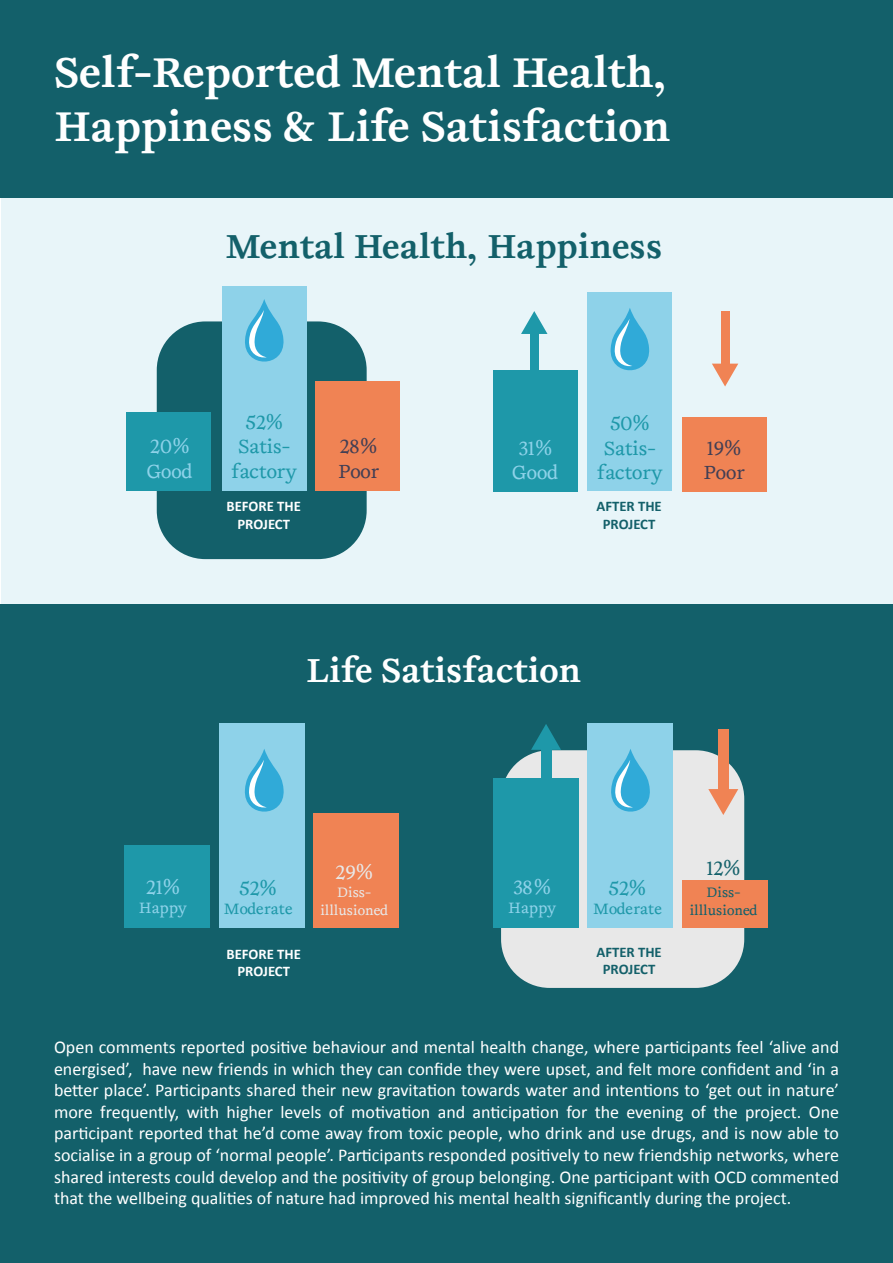
<style>
.page{position:relative;width:893px;height:1263px;background:#fff}
.page>*{position:absolute;margin:0;border:0;box-sizing:border-box;transform-origin:0 0}
.t1{font:700 45px/54px "Joly Text";letter-spacing:-.005em;color:#fff}
.t2{font:700 36px "Joly Text";color:#13606a}
.t3{font:700 36px "Joly Text";letter-spacing:-.005em;color:#fff}
.t4{font:20.7px "Joly Text";color:#8ed2e9}
.t5{font:20.7px "Joly Text";color:#1e98a9}
.t6{font:20.7px "Joly Text";color:#e8e8e8}
.t7{font:20.7px "Joly Text";color:#13606a}
.t8{font:20.55px/24.8px "Joly Text";color:#1e98a9;text-align:center}
.t9{font:20.55px/24.8px "Joly Text";color:#423f54}
.t10{font:20.55px/24.8px "Joly Text";color:#8ed2e9;text-align:center}
.t11{font:18px/21.6px "Calibri";color:#fff;text-align:justify}
.t12{font:16.2px "Joly Text";color:#1e98a9}
.t13{font:16.2px "Joly Text";color:#8ed2e9}
.t14{font:700 14.7px/17.5px "Calibri";color:#fff;text-align:center}
.t15{font:700 14.7px/17.5px "Calibri";color:#13606a;text-align:center}
.t16{font:14.7px/17.7px "Joly Text";color:#e8e8e8;text-align:center}
.t17{font:14.7px/17.7px "Joly Text";color:#13606a;text-align:center}
</style>
<div class="page">
<div style="left:1px;top:1px;width:891px;height:1261px;background:#e8f5f9"></div>
<div style="left:157px;top:321px;width:210px;height:238px;background:#13606a;border-radius:49px"></div>
<div style="left:0;top:0;width:893px;height:198px;background:#13606a"></div>
<div style="left:0;top:604px;width:893px;height:659px;background:#13606a"></div>
<div style="left:501px;top:750px;width:243px;height:238px;background:#e8e8e8;border-radius:49px"></div>
<div style="left:682px;top:417px;width:85px;height:75px;background:#f08354"></div>
<div style="left:493px;top:370px;width:85px;height:122px;background:#1e98a9"></div>
<div style="left:315px;top:381px;width:85px;height:110px;background:#f08354"></div>
<div style="left:222px;top:287px;width:85px;height:204px;background:#8ed2e9"></div>
<div style="left:587px;top:292px;width:85px;height:199px;background:#8ed2e9"></div>
<div style="left:126px;top:412px;width:85px;height:79px;background:#1e98a9"></div>
<svg style="left:245px;top:299px;width:39px;height:63px"></svg>
<svg style="left:610px;top:308px;width:40px;height:63px"></svg>
<div style="left:530px;top:330px;width:9px;height:56px;background:#1e98a9"></div>
<svg style="left:521px;top:311px;width:26px;height:23px"></svg>
<div style="left:541px;top:745px;width:10px;height:64px;background:#1e98a9"></div>
<svg style="left:531px;top:724px;width:30px;height:26px"></svg>
<div style="left:721px;top:311px;width:8px;height:56px;background:#f08354"></div>
<svg style="left:712px;top:364px;width:26px;height:22px"></svg>
<div style="left:718px;top:729px;width:10px;height:64px;background:#f08354"></div>
<svg style="left:708px;top:789px;width:30px;height:26px"></svg>
<div style="left:314px;top:814px;width:85px;height:114px;background:#f08354"></div>
<div style="left:219px;top:723px;width:85px;height:205px;background:#8ed2e9"></div>
<div style="left:125px;top:845px;width:85px;height:83px;background:#1e98a9"></div>
<svg style="left:244px;top:749px;width:40px;height:63px"></svg>
<div style="left:682px;top:881px;width:86px;height:47px;background:#f08354"></div>
<div style="left:588px;top:723px;width:85px;height:205px;background:#8ed2e9"></div>
<div style="left:493px;top:778px;width:85px;height:150px;background:#1e98a9"></div>
<svg style="left:611px;top:749px;width:39px;height:63px"></svg>
<h1 class="t1" style="left:54px;top:43px;width:618px">Self-Reported Mental Health,<br>Happiness &amp; Life Satisfaction</h1>
<h2 class="t2" style="left:225px;top:218px;width:438px">Mental Health, Happiness</h2>
<p class="t8" style="left:231px;top:408px;width:67px">52%<br>Satis&shy;factory</p>
<p class="t8" style="left:597px;top:410px;width:67px">50%<br>Satis&shy;factory</p>
<p class="t10" style="left:146px;top:433px;width:48px;text-align:left">20%<br>Good</p>
<p class="t9" style="left:338px;top:433px;width:43px">28%<br>Poor</p>
<p class="t10" style="left:512px;top:435px;width:48px">31%<br>Good</p>
<p class="t14" style="left:227px;top:497px;width:76px">BEFORE THE<br>PROJECT</p>
<p class="t15" style="left:596px;top:497px;width:67px">AFTER THE<br>PROJECT</p>
<p class="t9" style="left:704px;top:435px;width:43px">19%<br>Poor</p>
<h2 class="t3" style="left:306px;top:642px;width:277px">Life Satisfaction</h2>
<p class="t4" style="left:146px;top:871px;width:35px">21%</p>
<p class="t13" style="left:139px;top:896px;width:50px">Happy</p>
<p class="t5" style="left:239px;top:872px;width:39px">52%</p>
<p class="t12" style="left:224px;top:897px;width:70px">Moderate</p>
<p class="t14" style="left:227px;top:945px;width:76px">BEFORE THE<br>PROJECT</p>
<p class="t6" style="left:335px;top:857px;width:39px">29%</p>
<p class="t16" style="left:320px;top:883px;width:69px">Diss&shy;illlusioned</p>
<p class="t4" style="left:514px;top:871px;width:39px">38%</p>
<p class="t13" style="left:508px;top:896px;width:50px">Happy</p>
<p class="t5" style="left:608px;top:872px;width:39px">52%</p>
<p class="t12" style="left:593px;top:897px;width:70px">Moderate</p>
<p class="t15" style="left:596px;top:942px;width:67px">AFTER THE<br>PROJECT</p>
<p class="t7" style="left:707px;top:853px;width:35px">12%</p>
<p class="t17" style="left:690px;top:883px;width:69px">Diss&shy;illlusioned</p>
<p class="t11" style="left:54px;top:1035px;width:787px">Open comments reported positive behaviour and mental health change, where participants feel ‘alive and energised’, have new friends in which they can confide they were upset, and felt more confident and ‘in a better place’. Participants shared their new gravitation towards water and intentions to ‘get out in nature’ more frequently, with higher levels of motivation and anticipation for the evening of the project. One participant reported that he’d come away from toxic people, who drink and use drugs, and is now able to socialise in a group of ‘normal people’. Participants responded positively to new friendship networks, where shared interests could develop and the positivity of group belonging. One participant with OCD commented that the wellbeing qualities of nature had improved his mental health significantly during the project.</p>
</div>
